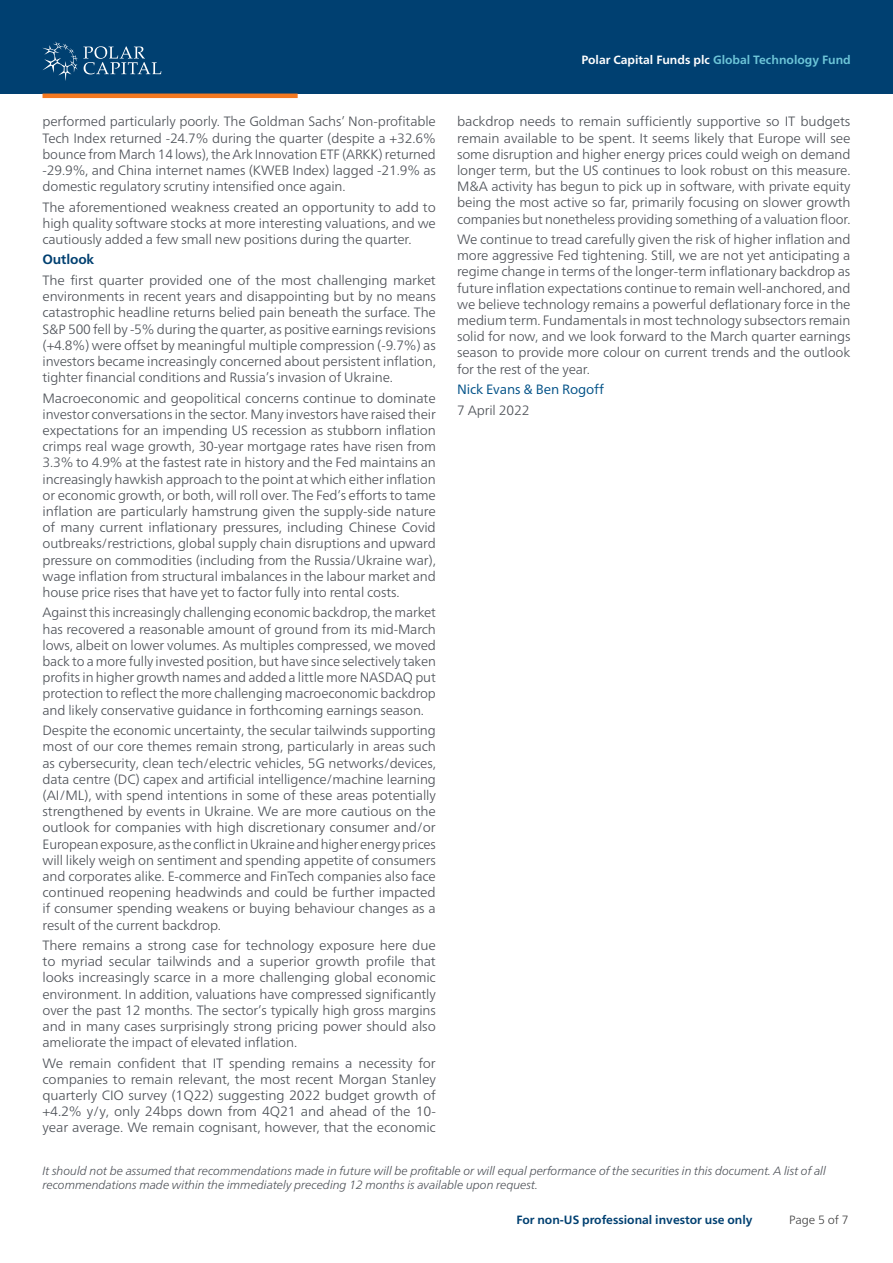
<style>
.page{position:relative;width:893px;height:1263px;background:#fff}
.page>*{position:absolute;margin:0;border:0;box-sizing:border-box;transform-origin:0 0}
.t1{font:300 13.5px/16.2px "Frutiger Neue LT Pro";letter-spacing:-.01em;color:#4b4f55;text-align:justify}
.t2{font:13.5px "Frutiger Neue LT Pro";letter-spacing:-.01em;color:#005187}
.t3{font:700 13.5px "Frutiger Neue LT Pro";letter-spacing:-.01em;color:#004071}
.t4{font:italic 300 12px/14.4px "Frutiger Neue LT Pro";letter-spacing:-.01em;color:#4b4f55}
.t5{font:700 12px "Frutiger Neue LT Pro";color:#fff}
.t6{font:700 12px "Frutiger Neue LT Pro";color:#004071}
.t7{font:300 12px "Frutiger Neue LT Pro";color:rgb(0 0 0/.75)}
.s1{color:#6dc5d8}
</style>
<div class="page">
<div style="left:0;top:0;width:893px;height:94px;background:#004071"></div>
<svg style="left:43px;top:41px;width:118px;height:40px"></svg>
<hr style="left:43px;top:94px;width:255px;height:4px;background:#f47921">
<p class="t1" style="left:43px;top:114px;width:395px">performed particularly poorly. The Goldman Sachs’ Non-profitable Tech Index returned -24.7% during the quarter (despite a +32.6% bounce from March 14 lows), the Ark Innovation ETF (ARKK) returned -29.9%, and China internet names (KWEB Index) lagged -21.9% as domestic regulatory scrutiny intensified once again.</p>
<p class="t1" style="left:43px;top:199px;width:395px">The aforementioned weakness created an opportunity to add to high quality software stocks at more interesting valuations, and we cautiously added a few small new positions during the quarter.</p>
<p class="t3" style="left:43px;top:252px;width:53px">Outlook</p>
<p class="t1" style="left:43px;top:272px;width:395px">The first quarter provided one of the most challenging market environments in recent years and disappointing but by no means catastrophic headline returns belied pain beneath the surface. The S&amp;P 500 fell by -5% during the quarter, as positive earnings revisions (+4.8%) were offset by meaningful multiple compression (-9.7%) as investors became increasingly concerned about persistent inflation, tighter financial conditions and Russia’s invasion of Ukraine.</p>
<p class="t1" style="left:43px;top:390px;width:395px">Macroeconomic and geopolitical concerns continue to dominate investor conversations in the sector. Many investors have raised their expectations for an impending US recession as stubborn inflation crimps real wage growth, 30-year mortgage rates have risen from 3.3% to 4.9% at the fastest rate in history and the Fed maintains an increasingly hawkish approach to the point at which either inflation or economic growth, or both, will roll over. The Fed’s efforts to tame inflation are particularly hamstrung given the supply-side nature of many current inflationary pressures, including Chinese Covid outbreaks/restrictions, global supply chain disruptions and upward pressure on commodities (including from the Russia/Ukraine war), wage inflation from structural imbalances in the labour market and house price rises that have yet to factor fully into rental costs.</p>
<p class="t1" style="left:43px;top:605px;width:395px">Against this increasingly challenging economic backdrop, the market has recovered a reasonable amount of ground from its mid-March lows, albeit on lower volumes. As multiples compressed, we moved back to a more fully invested position, but have since selectively taken profits in higher growth names and added a little more NASDAQ put protection to reflect the more challenging macroeconomic backdrop and likely conservative guidance in forthcoming earnings season.</p>
<p class="t1" style="left:43px;top:722px;width:395px">Despite the economic uncertainty, the secular tailwinds supporting most of our core themes remain strong, particularly in areas such as cybersecurity, clean tech/electric vehicles, 5G networks/devices, data centre (DC) capex and artificial intelligence/machine learning (AI/ML), with spend intentions in some of these areas potentially strengthened by events in Ukraine. We are more cautious on the outlook for companies with high discretionary consumer and/or European exposure, as the conflict in Ukraine and higher energy prices will likely weigh on sentiment and spending appetite of consumers and corporates alike. E-commerce and FinTech companies also face continued reopening headwinds and could be further impacted if consumer spending weakens or buying behaviour changes as a result of the current backdrop.</p>
<p class="t1" style="left:43px;top:937px;width:395px">There remains a strong case for technology exposure here due to myriad secular tailwinds and a superior growth profile that looks increasingly scarce in a more challenging global economic environment. In addition, valuations have compressed significantly over the past 12 months. The sector’s typically high gross margins and in many cases surprisingly strong pricing power should also ameliorate the impact of elevated inflation.</p>
<p class="t1" style="left:43px;top:1055px;width:395px">We remain confident that IT spending remains a necessity for companies to remain relevant, the most recent Morgan Stanley quarterly CIO survey (1Q22) suggesting 2022 budget growth of +4.2% y/y, only 24bps down from 4Q21 and ahead of the 10- year average. We remain cognisant, however, that the economic</p>
<p class="t5" style="left:581px;top:53px;width:271px">Polar Capital Funds plc <span class="s1">Global Technology Fund</span></p>
<p class="t1" style="left:457px;top:114px;width:395px">backdrop needs to remain sufficiently supportive so IT budgets remain available to be spent. It seems likely that Europe will see some disruption and higher energy prices could weigh on demand longer term, but the US continues to look robust on this measure.<br>M&amp;A activity has begun to pick up in software, with private equity being the most active so far, primarily focusing on slower growth companies but nonetheless providing something of a valuation floor.</p>
<p class="t1" style="left:457px;top:231px;width:395px">We continue to tread carefully given the risk of higher inflation and more aggressive Fed tightening. Still, we are not yet anticipating a regime change in terms of the longer-term inflationary backdrop as future inflation expectations continue to remain well-anchored, and we believe technology remains a powerful deflationary force in the medium term. Fundamentals in most technology subsectors remain solid for now, and we look forward to the March quarter earnings season to provide more colour on current trends and the outlook for the rest of the year.</p>
<p class="t2" style="left:457px;top:381px;width:148px">Nick Evans &amp; Ben Rogoff</p>
<p class="t1" style="left:457px;top:402px;width:74px">7 April 2022</p>
<p class="t4" style="left:43px;top:1163px;width:785px">It should not be assumed that recommendations made in future will be profitable or will equal performance of the securities in this document. A list of all recommendations made within the immediately preceding 12 months is available upon request.</p>
<p class="t6" style="left:516px;top:1213px;width:238px">For non-US professional investor use only</p>
<p class="t7" style="left:789px;top:1211px;width:61px">Page 5 of 7</p>
</div>
